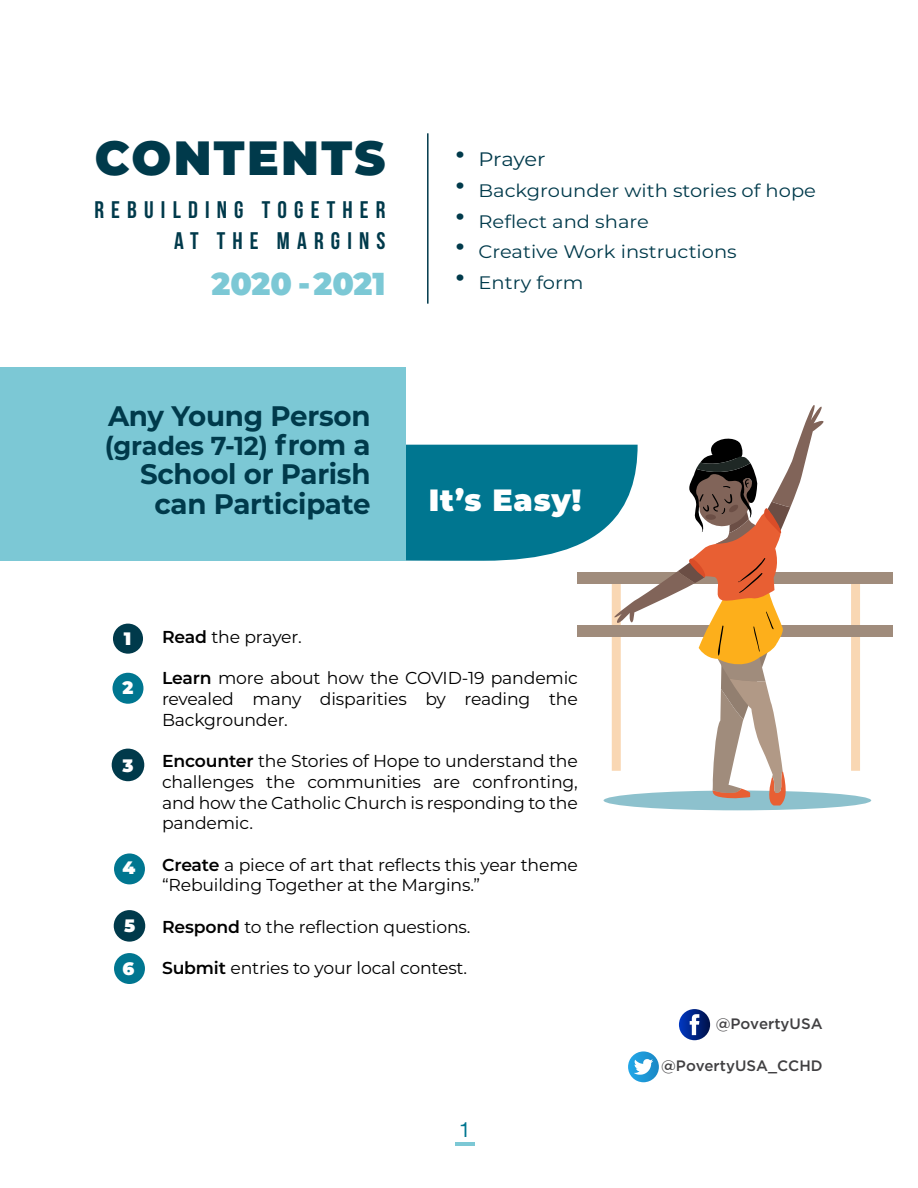
<style>
.page{position:relative;width:918px;height:1188px;background:#fff}
.page>*{position:absolute;margin:0;border:0;box-sizing:border-box;transform-origin:0 0}
.t1{font:900 48px "Montserrat";letter-spacing:.05em;color:#003a4b}
.t2{font:900 31.65px "Montserrat";color:#7cc8d5}
.t3{font:900 30.75px "Montserrat";letter-spacing:.03em;color:#fff}
.t4{font:700 28.2px/29.2px "Montserrat";letter-spacing:-.01em;color:#003a4b;text-align:center}
.t5{font:700 25.95px "Montserrat";letter-spacing:-.01em;color:#003a4b}
.t6{font:700 24px/31.3px "Bebas Neue";letter-spacing:.3em;color:#003a4b;text-align:right}
.t7{font:21px "Helvetica Neue";color:#007690}
.t8{font:19.5px "Montserrat";letter-spacing:-.01em;color:#003a4b;scale:1.08 1}
.t9{font:18.15px "Montserrat";color:#003a4b;scale:1.08 1}
.t10{font:900 18px "Montserrat";color:#fff}
.t11{font:17.25px/20.7px "Montserrat";letter-spacing:-.01em;color:#000;text-align:justify}
.t12{font:500 15.15px "Gotham";color:#414042}
.s1{font-size:28.2px}
.s2{font-size:41.7px}
.s3{font-weight:600}
</style>
<div class="page">
<hr style="left:427px;top:133px;width:2px;height:171px;background:#003a4b">
<hr style="left:455px;top:1142px;width:19px;height:3px;background:#7cc8d5">
<svg style="left:679px;top:1009px;width:31px;height:31px"></svg>
<svg style="left:690px;top:1014px;width:9px;height:21px"></svg>
<svg style="left:628px;top:1051px;width:31px;height:31px"></svg>
<svg style="left:634px;top:1059px;width:19px;height:16px"></svg>
<div style="left:0;top:367px;width:406px;height:194px;background:#7cc8d5"></div>
<div style="left:604px;top:791px;width:267px;height:19px;background:#8dc1cd;border-radius:50%"></div>
<div style="left:851px;top:584px;width:9px;height:187px;background:#f9d7b3"></div>
<div style="left:578px;top:573px;width:315px;height:11px;background:#a08c7c"></div>
<div style="left:578px;top:625px;width:315px;height:12px;background:#a08c7c"></div>
<svg style="left:406px;top:405px;width:419px;height:401px"></svg>
<div style="left:705px;top:514px;width:11px;height:6px;background:#6b4e45;border-radius:50%"></div>
<div style="left:113px;top:624px;width:30px;height:30px;background:#003a4b;border-radius:50%"></div>
<div style="left:113px;top:673px;width:30px;height:31px;background:#007690;border-radius:50%"></div>
<div style="left:112px;top:749px;width:32px;height:32px;background:#003a4b;border-radius:50%"></div>
<div style="left:114px;top:853px;width:31px;height:31px;background:#007690;border-radius:50%"></div>
<div style="left:114px;top:910px;width:31px;height:32px;background:#003a4b;border-radius:50%"></div>
<div style="left:114px;top:953px;width:31px;height:31px;background:#007690;border-radius:50%"></div>
<h1 class="t1" style="left:95px;top:122px;width:292px">CONTENTS</h1>
<h3 class="t6" style="left:94px;top:194px;width:293px">REBUILDING TOGETHER<br>AT THE MARGINS</h3>
<h2 class="t2" style="left:211px;top:260px;width:176px">2020 - 2021</h2>
<h3 class="t4" style="left:108px;top:400px;width:264px">Any Young Person</h3>
<h3 class="t5" style="left:105px;top:427px;width:267px">(grades 7-12) <span class="s1">from a</span></h3>
<h3 class="t4" style="left:140px;top:458px;width:232px">School or Parish can Participate</h3>
<p class="t8" style="left:453px;top:146px;width:87px"><span class="s2">•</span> Prayer</p>
<p class="t9" style="left:453px;top:178px;width:337px"><span class="s2">•</span> Backgrounder with stories of hope</p>
<p class="t9" style="left:453px;top:209px;width:182px"><span class="s2">•</span> Reflect and share</p>
<p class="t9" style="left:453px;top:239px;width:264px"><span class="s2">•</span> Creative Work instructions</p>
<p class="t9" style="left:453px;top:270px;width:122px"><span class="s2">•</span> Entry form</p>
<h3 class="t3" style="left:429px;top:477px;width:154px">It’s Easy!</h3>
<p class="t10" style="left:124px;top:625px;width:9px">1</p>
<p class="t10" style="left:123px;top:674px;width:12px">2</p>
<p class="t10" style="left:123px;top:752px;width:13px">3</p>
<p class="t10" style="left:123px;top:855px;width:14px">4</p>
<p class="t10" style="left:124px;top:913px;width:13px">5</p>
<p class="t10" style="left:123px;top:955px;width:13px">6</p>
<p class="t11" style="left:162px;top:626px;width:141px"><span class="s3">Read</span> the prayer.</p>
<p class="t11" style="left:162px;top:667px;width:417px"><span class="s3">Learn</span> more about how the COVID-19 pandemic revealed many disparities by reading the Backgrounder.</p>
<p class="t11" style="left:162px;top:750px;width:417px"><span class="s3">Encounter</span> the Stories of Hope to understand the challenges the communities are confronting, and how the Catholic Church is responding to the pandemic.</p>
<p class="t11" style="left:162px;top:854px;width:417px"><span class="s3">Create</span> a piece of art that reflects this year theme “Rebuilding Together at the Margins.”</p>
<p class="t11" style="left:162px;top:916px;width:310px"><span class="s3">Respond</span> to the reflection questions.</p>
<p class="t11" style="left:162px;top:957px;width:307px"><span class="s3">Submit</span> entries to your local contest.</p>
<p class="t7" style="left:459px;top:1115px;width:13px">1</p>
<p class="t12" style="left:716px;top:1014px;width:108px">@PovertyUSA</p>
<p class="t12" style="left:661px;top:1056px;width:163px">@PovertyUSA_CCHD</p>
</div>
